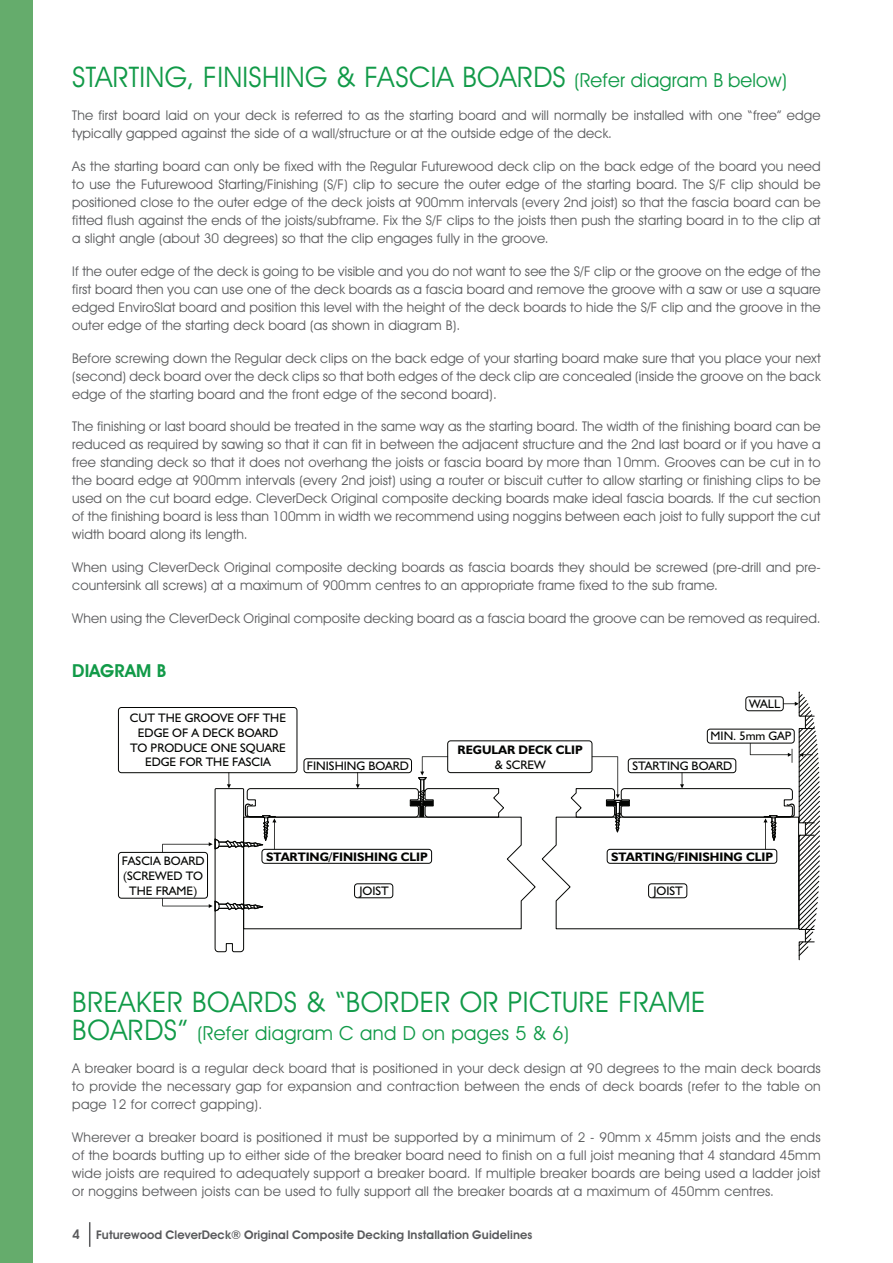
<style>
.page{position:relative;width:893px;height:1263px;background:#fff}
.page>*{position:absolute;margin:0;border:0;box-sizing:border-box;transform-origin:0 0}
.t1{font:28.5px "Avant Garde IT Cby BT";letter-spacing:.01em;color:#119a48}
.t2{font:19.5px "Avant Garde IT Cby BT";letter-spacing:.02em;color:#119a48}
.t3{font:600 18px "Avant Garde IT Cby BT";letter-spacing:.01em;color:#119a48}
.t4{font:13.5px/18px "Avant Garde IT Cby BT";letter-spacing:.01em;color:#595a5c;text-align:justify}
.t5{font:12.3px/14.7px "Humanist 521 BT";color:#040503;text-align:center}
.t6{font:700 12.3px "Humanist 521 BT";color:#040503}
.t7{font:600 12px "Avant Garde IT Cby BT";letter-spacing:.01em;color:#595a5c}
.s1{font-size:28.5px}
.s2{font-size:13.5px}
</style>
<div class="page">
<div style="left:118px;top:852px;width:90px;height:46px;border:1px solid #040503;border-radius:3px"></div>
<div style="left:118px;top:707px;width:179px;height:66px;border:1px solid #040503;border-radius:3px"></div>
<svg style="left:162px;top:691px;width:658px;height:269px"></svg>
<svg style="left:89px;top:1222px;width:1px;height:25px"></svg>
<div style="left:0;top:0;width:33px;height:1263px;background:#65ac6c"></div>
<h1 class="t1" style="left:72px;top:60px;width:27px">Starti</h1>
<h1 class="t1" style="left:146px;top:60px;width:235px">ng, Finishing &amp; Fascia</h1>
<h1 class="t1" style="left:462px;top:60px;width:18px">Boards</h1>
<h2 class="t2" style="left:574px;top:68px;width:214px">(Refer diagram B below)</h2>
<p class="t4" style="left:72px;top:106px;width:750px">The first board laid on your deck is referred to as the starting board and will normally be installed with one “free” edge typically gapped against the side of a wall/structure or at the outside edge of the deck.</p>
<p class="t4" style="left:72px;top:157px;width:750px">As the starting board can only be fixed with the Regular Futurewood deck clip on the back edge of the board you need to use the Futurewood Starting/Finishing (S/F) clip to secure the outer edge of the starting board. The S/F clip should be positioned close to the outer edge of the deck joists at 900mm intervals (every 2nd joist) so that the fascia board can be fitted flush against the ends of the joists/subframe. Fix the S/F clips to the joists then push the starting board in to the clip at a slight angle (about 30 degrees) so that the clip engages fully in the groove.</p>
<p class="t4" style="left:72px;top:262px;width:750px">If the outer edge of the deck is going to be visible and you do not want to see the S/F clip or the groove on the edge of the first board then you can use one of the deck boards as a fascia board and remove the groove with a saw or use a square edged EnviroSlat board and position this level with the height of the deck boards to hide the S/F clip and the groove in the outer edge of the starting deck board (as shown in diagram B).</p>
<p class="t4" style="left:72px;top:349px;width:750px">Before screwing down the Regular deck clips on the back edge of your starting board make sure that you place your next (second) deck board over the deck clips so that both edges of the deck clip are concealed (inside the groove on the back edge of the starting board and the front edge of the second board).</p>
<p class="t4" style="left:72px;top:417px;width:750px">The finishing or last board should be treated in the same way as the starting board. The width of the finishing board can be reduced as required by sawing so that it can fit in between the adjacent structure and the 2nd last board or if you have a free standing deck so that it does not overhang the joists or fascia board by more than 10mm. Grooves can be cut in to the board edge at 900mm intervals (every 2nd joist) using a router or biscuit cutter to allow starting or finishing clips to be used on the cut board edge. CleverDeck Original composite decking boards make ideal fascia boards. If the cut section of the finishing board is less than 100mm in width we recommend using noggins between each joist to fully support the cut width board along its length.</p>
<p class="t4" style="left:72px;top:558px;width:750px">When using CleverDeck Original composite decking boards as fascia boards they should be screwed (pre-drill and pre&shy;countersink all screws) at a maximum of 900mm centres to an appropriate frame fixed to the sub frame.</p>
<p class="t4" style="left:72px;top:609px;width:750px">When using the CleverDeck Original composite decking board as a fascia board the groove can be removed as required.</p>
<h3 class="t3" style="left:72px;top:660px;width:95px">diagram B</h3>
<p class="t5" style="left:130px;top:712px;width:158px">CUT THE GROOVE OFF THE<br>EDGE OF A DECK BOARD<br>TO PRODUCE ONE SQUARE<br>EDGE FOR THE FASCIA</p>
<p class="t5" style="left:749px;top:698px;width:33px">WALL</p>
<p class="t5" style="left:711px;top:730px;width:83px">MIN. 5mm GAP</p>
<p class="t6" style="left:458px;top:746px;width:127px">REGULAR DECK CLIP</p>
<p class="t5" style="left:495px;top:759px;width:52px">&amp; SCREW</p>
<p class="t5" style="left:307px;top:760px;width:104px">FINISHING BOARD</p>
<p class="t5" style="left:632px;top:760px;width:101px">STARTING BOARD</p>
<p class="t5" style="left:122px;top:855px;width:84px">FASCIA BOARD (SCREWED TO<br>THE FRAME)</p>
<p class="t6" style="left:266px;top:852px;width:163px">STARTING/FINISHING CLIP</p>
<p class="t6" style="left:611px;top:852px;width:163px">STARTING/FINISHING CLIP</p>
<p class="t5" style="left:359px;top:884px;width:31px">JOIST</p>
<p class="t5" style="left:653px;top:884px;width:31px">JOIST</p>
<h1 class="t1" style="left:72px;top:984px;width:17px">Breaker</h1>
<h1 class="t1" style="left:192px;top:984px;width:19px">Boards</h1>
<h1 class="t1" style="left:306px;top:984px;width:58px">&amp; “Border</h1>
<h1 class="t1" style="left:460px;top:984px;width:243px">or Picture Frame</h1>
<h1 class="t1" style="left:72px;top:1013px;width:34px">boards</h1>
<h2 class="t2" style="left:179px;top:1021px;width:392px"><span class="s1">”</span> (Refer diagram C and D on pages 5 &amp; 6)</h2>
<p class="t4" style="left:72px;top:1059px;width:750px">A breaker board is a regular deck board that is positioned in your deck design at 90 degrees to the main deck boards to provide the necessary gap for expansion and contraction between the ends of deck boards (refer to the table on page 12 for correct gapping).</p>
<p class="t4" style="left:72px;top:1128px;width:750px">Wherever a breaker board is positioned it must be supported by a minimum of 2 - 90mm x 45mm joists and the ends of the boards butting up to either side of the breaker board need to finish on a full joist meaning that 4 standard 45mm wide joists are required to adequately support a breaker board. If multiple breaker boards are being used a ladder joist or noggins between joists can be used to fully support all the breaker boards at a maximum of 450mm centres.</p>
<p class="t7" style="left:72px;top:1228px;width:462px"><span class="s2">4</span> Futurewood CleverDeck® Original Composite Decking Installation Guidelines</p>
</div>
